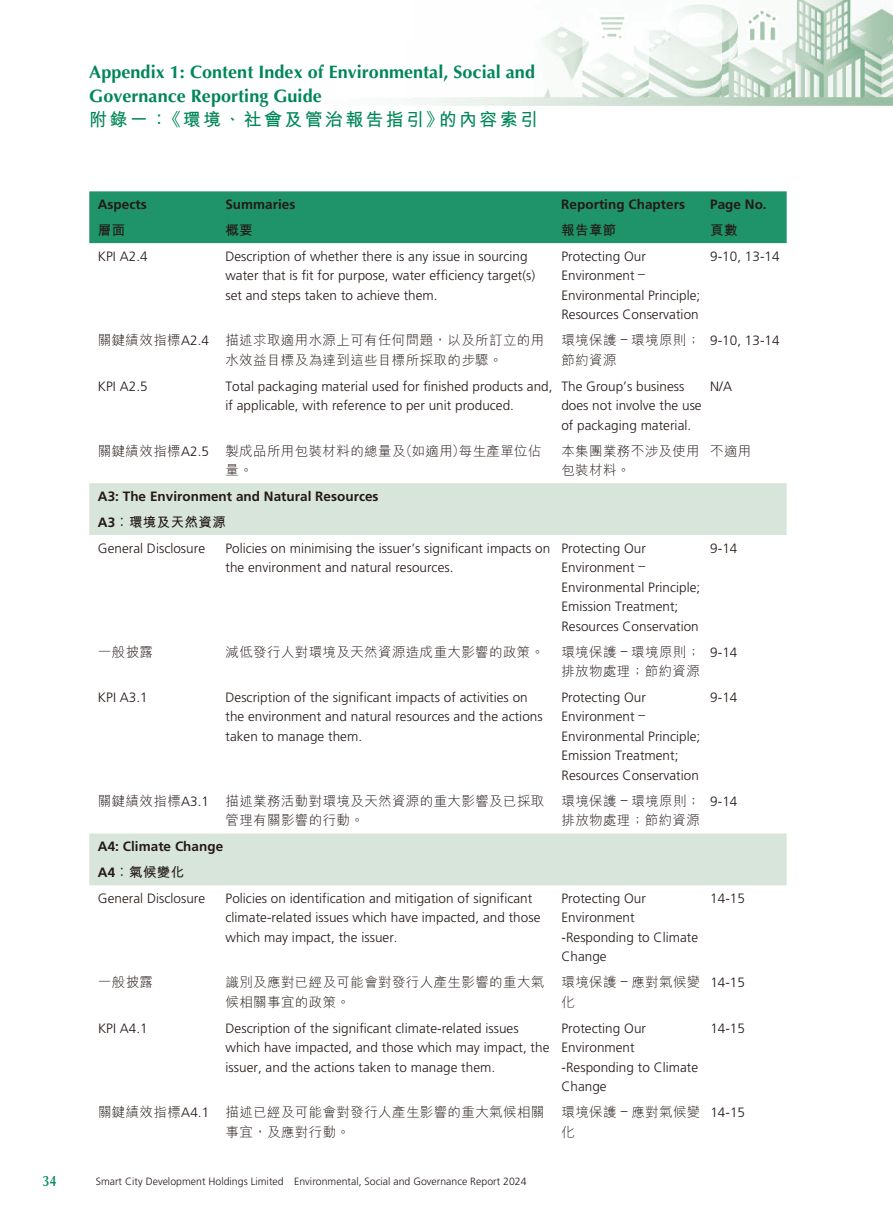
<style>
.page{position:relative;width:893px;height:1212px;background:#fff}
.page>*{position:absolute;margin:0;border:0;box-sizing:border-box;transform-origin:0 0}
.t1{font:700 18px/24px "Optima LT Std";letter-spacing:.005em;color:#008657}
.t2{font:700 18px "M Hei HK";letter-spacing:.13em;color:#008657}
.t3{font:600 15px "Optima LT Std";color:#008657;scale:.85 1}
.t4{font:300 13.5px/19.5px "Frutiger LT Std";letter-spacing:.005em;color:#231916}
.t5{font:300 13.5px/19.5px "M Hei HK";letter-spacing:.03em;color:#231916}
.t6{font:700 13.5px "Frutiger LT Std";letter-spacing:.005em;color:#231916}
.t7{font:700 13.5px "M Hei HK";letter-spacing:.03em;color:#231916}
.t8{font:300 10.5px "Frutiger LT Std";letter-spacing:.005em;color:#231916}
.s1{font-family:"Frutiger LT Std"}
</style>
<div class="page">
<img style="left:89px;top:0;width:804px;height:886px">
<div style="left:89px;top:191px;width:698px;height:52px;background:#1f9369"></div>
<svg style="left:89px;top:483px;width:698px;height:402px"></svg>
<h1 class="t1" style="left:89px;top:60px;width:447px">Appendix 1: Content Index of Environmental, Social and<br>Governance Reporting Guide</h1>
<h1 class="t2" style="left:89px;top:107px;width:450px">附錄一：《環境、社會及管治報告指引》的內容索引</h1>
<p class="t6" style="left:98px;top:197px;width:50px">Aspects</p>
<p class="t6" style="left:225px;top:197px;width:72px">Summaries</p>
<p class="t6" style="left:561px;top:197px;width:125px">Reporting Chapters</p>
<p class="t6" style="left:710px;top:197px;width:58px">Page No.</p>
<p class="t7" style="left:98px;top:220px;width:29px">層面</p>
<p class="t7" style="left:225px;top:220px;width:29px">概要</p>
<p class="t7" style="left:561px;top:220px;width:57px">報告章節</p>
<p class="t7" style="left:710px;top:220px;width:29px">頁數</p>
<p class="t4" style="left:98px;top:247px;width:51px">KPI A2.4</p>
<p class="t4" style="left:225px;top:247px;width:311px">Description of whether there is any issue in sourcing water that is fit for purpose, water efficiency target(s) set and steps taken to achieve them.</p>
<p class="t4" style="left:561px;top:247px;width:140px">Protecting Our<br>Environment –<br>Environmental Principle;<br>Resources Conservation</p>
<p class="t4" style="left:710px;top:247px;width:71px">9-10, 13-14</p>
<p class="t5" style="left:225px;top:330px;width:320px;text-indent:-128px">關鍵績效指標<span class="s1">A2.4</span> 描述求取適用水源上可有任何問題，以及所訂立的用水效益目標及為達到這些目標所採取的步驟。</p>
<p class="t5" style="left:561px;top:330px;width:140px">環境保護 <sup>–</sup> 環境原則；節約資源</p>
<p class="t4" style="left:710px;top:331px;width:71px">9-10, 13-14</p>
<p class="t4" style="left:98px;top:376px;width:51px">KPI A2.5</p>
<p class="t4" style="left:225px;top:376px;width:329px">Total packaging material used for finished products and, if applicable, with reference to per unit produced.</p>
<p class="t4" style="left:561px;top:376px;width:142px">The Group’s business does not involve the use of packaging material.</p>
<p class="t4" style="left:710px;top:376px;width:23px">N/A</p>
<p class="t5" style="left:225px;top:441px;width:318px;text-indent:-128px">關鍵績效指標<span class="s1">A2.5</span> 製成品所用包裝材料的總量及（如適用）每生產單位佔量。</p>
<p class="t5" style="left:561px;top:441px;width:140px">本集團業務不涉及使用包裝材料。</p>
<p class="t5" style="left:710px;top:441px;width:43px">不適用</p>
<p class="t6" style="left:98px;top:488px;width:282px">A3: The Environment and Natural Resources</p>
<p class="t7" style="left:98px;top:512px;width:129px"><span class="s1">A3</span>︰環境及天然資源</p>
<p class="t4" style="left:98px;top:538px;width:109px">General Disclosure</p>
<p class="t4" style="left:225px;top:538px;width:326px">Policies on minimising the issuer’s significant impacts on the environment and natural resources.</p>
<p class="t4" style="left:561px;top:538px;width:140px">Protecting Our<br>Environment –<br>Environmental Principle;<br>Emission Treatment;<br>Resources Conservation</p>
<p class="t4" style="left:710px;top:538px;width:29px">9-14</p>
<p class="t5" style="left:98px;top:642px;width:57px">一般披露</p>
<p class="t5" style="left:225px;top:642px;width:320px">減低發行人對環境及天然資源造成重大影響的政策。</p>
<p class="t5" style="left:561px;top:642px;width:140px">環境保護 <sup>–</sup> 環境原則；排放物處理；節約資源</p>
<p class="t4" style="left:710px;top:642px;width:29px">9-14</p>
<p class="t4" style="left:98px;top:688px;width:51px">KPI A3.1</p>
<p class="t4" style="left:225px;top:688px;width:319px">Description of the significant impacts of activities on the environment and natural resources and the actions taken to manage them.</p>
<p class="t4" style="left:561px;top:688px;width:140px">Protecting Our<br>Environment –<br>Environmental Principle;<br>Emission Treatment;<br>Resources Conservation</p>
<p class="t4" style="left:710px;top:688px;width:29px">9-14</p>
<p class="t5" style="left:226px;top:791px;width:320px;text-indent:-128px">關鍵績效指標<span class="s1">A3.1</span> 描述業務活動對環境及天然資源的重大影響及已採取管理有關影響的行動。</p>
<p class="t5" style="left:561px;top:791px;width:140px">環境保護 <sup>–</sup> 環境原則；排放物處理；節約資源</p>
<p class="t4" style="left:710px;top:791px;width:29px">9-14</p>
<p class="t6" style="left:98px;top:838px;width:127px">A4: Climate Change</p>
<p class="t7" style="left:98px;top:862px;width:88px"><span class="s1">A4</span>︰氣候變化</p>
<p class="t4" style="left:98px;top:889px;width:109px">General Disclosure</p>
<p class="t4" style="left:226px;top:889px;width:316px">Policies on identification and mitigation of significant climate-related issues which have impacted, and those which may impact, the issuer.</p>
<p class="t4" style="left:561px;top:889px;width:138px">Protecting Our<br>Environment -Responding to Climate<br>Change</p>
<p class="t4" style="left:710px;top:889px;width:36px">14-15</p>
<p class="t5" style="left:98px;top:972px;width:57px">一般披露</p>
<p class="t5" style="left:226px;top:972px;width:320px">識別及應對已經及可能會對發行人產生影響的重大氣候相關事宜的政策。</p>
<p class="t5" style="left:561px;top:972px;width:140px">環境保護 <sup>–</sup> 應對氣候變化</p>
<p class="t4" style="left:710px;top:973px;width:36px">14-15</p>
<p class="t4" style="left:98px;top:1018px;width:51px">KPI A4.1</p>
<p class="t4" style="left:226px;top:1018px;width:325px">Description of the significant climate-related issues which have impacted, and those which may impact, the issuer, and the actions taken to manage them.</p>
<p class="t4" style="left:561px;top:1018px;width:138px">Protecting Our<br>Environment -Responding to Climate<br>Change</p>
<p class="t4" style="left:710px;top:1018px;width:36px">14-15</p>
<p class="t5" style="left:226px;top:1102px;width:320px;text-indent:-128px">關鍵績效指標<span class="s1">A4.1</span> 描述已經及可能會對發行人產生影響的重大氣候相關事宜，及應對行動。</p>
<p class="t5" style="left:561px;top:1102px;width:140px">環境保護 <sup>–</sup> 應對氣候變化</p>
<p class="t4" style="left:710px;top:1103px;width:36px">14-15</p>
<p class="t3" style="left:43px;top:1172px;width:17px">34</p>
<p class="t8" style="left:96px;top:1175px;width:432px">Smart City Development Holdings Limited Environmental, Social and Governance Report 2024</p>
</div>
